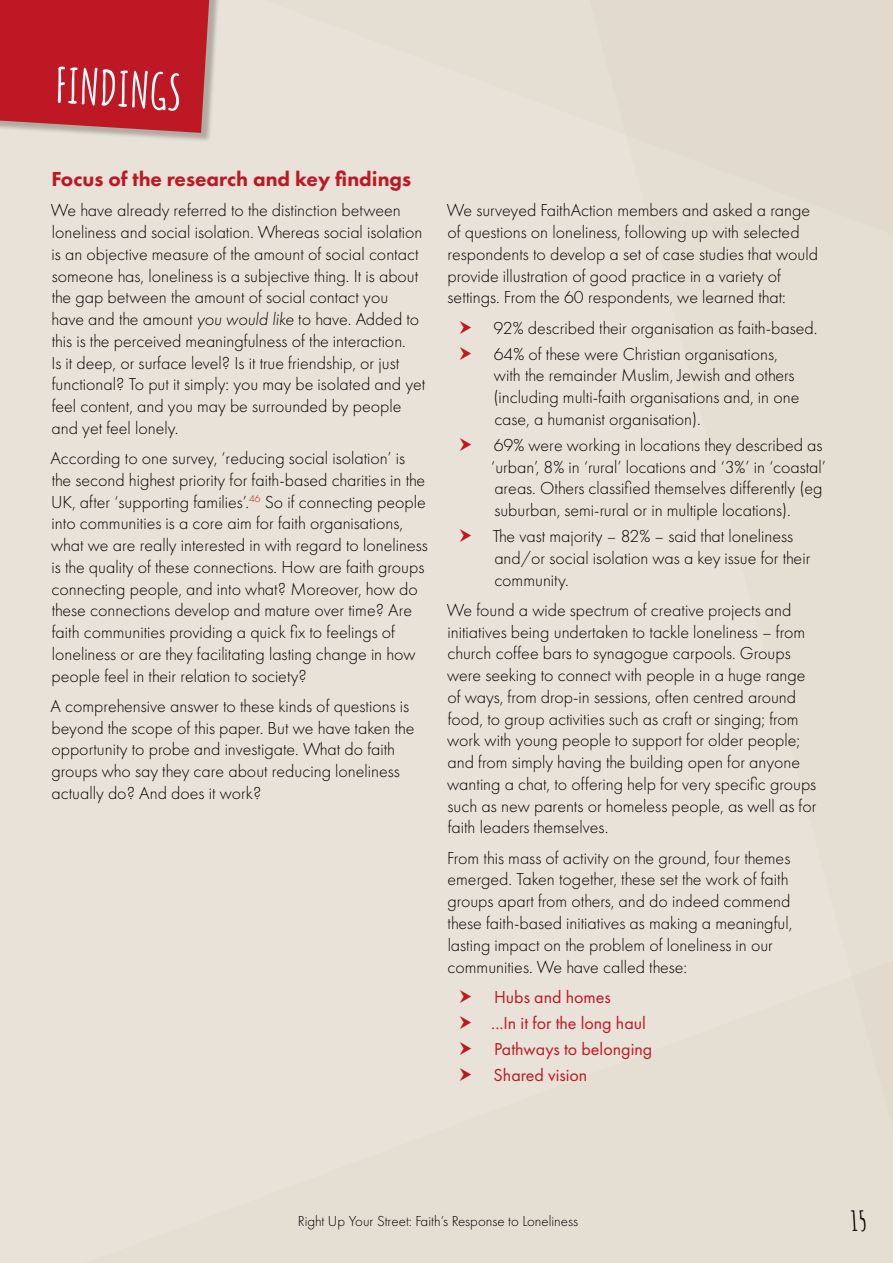
<style>
.page{position:relative;width:893px;height:1263px;background:#e9e2d8}
.page>*{position:absolute;margin:0;border:0;box-sizing:border-box;transform-origin:0 0}
.Headline{font:700 48px "Amatic SC";color:#fff}
.t1{font:700 27px "Amatic SC";color:#000}
.Sub-headline{font:800 21px "Futura PT";color:#be1825}
.t2{font:300 18px/21.8px "Futura PT";color:#000}
.t3{font:18px "Futura PT";color:#be1825}
.t4{font:300 15px "Futura PT";color:#000}
.s1{font-style:italic}
</style>
<div class="page">
<svg style="left:590px;top:0;width:303px;height:1128px"></svg>
<div style="left:0;top:0;width:233px;height:143px;background:#000;opacity:.25"></div>
<div style="left:0;top:0;width:209px;height:133px;background:#be1825"></div>
<p class="Headline" style="left:58px;top:48px;width:129px;rotate:4deg">FINDINGS</p>
<p class="Sub-headline" style="left:51px;top:166px;width:361px">Focus of the research and key findings</p>
<p class="t2" style="left:51px;top:200px;width:376px">We have already referred to the distinction between loneliness and social isolation. Whereas social isolation is an objective measure of the amount of social contact someone has, loneliness is a subjective thing. It is about the gap between the amount of social contact you<br>have and the amount <span class="s1">you would like</span> to have. Added to this is the perceived meaningfulness of the interaction.<br>Is it deep, or surface level? Is it true friendship, or just functional? To put it simply: you may be isolated and yet feel content, and you may be surrounded by people and yet feel lonely.</p>
<p class="t2" style="left:50px;top:447px;width:379px">According to one survey, ‘reducing social isolation’ is the second highest priority for faith-based charities in the UK, after ‘supporting families’.<sup>46</sup> So if connecting people into communities is a core aim for faith organisations, what we are really interested in with regard to loneliness is the quality of these connections. How are faith groups connecting people, and into what? Moreover, how do these connections develop and mature over time? Are faith communities providing a quick fix to feelings of loneliness or are they facilitating lasting change in how people feel in their relation to society?</p>
<p class="t2" style="left:50px;top:695px;width:365px">A comprehensive answer to these kinds of questions is beyond the scope of this paper. But we have taken the opportunity to probe and investigate. What do faith groups who say they care about reducing loneliness actually do? And does it work?</p>
<p class="t2" style="left:447px;top:200px;width:373px">We surveyed FaithAction members and asked a range of questions on loneliness, following up with selected respondents to develop a set of case studies that would provide illustration of good practice in a variety of settings. From the 60 respondents, we learned that:</p>
<p class="t2" style="left:494px;top:317px;width:325px">92% described their organisation as faith-based.</p>
<p class="t2" style="left:493px;top:343px;width:308px">64% of these were Christian organisations, with the remainder Muslim, Jewish and others (including multi-faith organisations and, in one case, a humanist organisation).</p>
<p class="t2" style="left:491px;top:434px;width:336px">69% were working in locations they described as ‘urban’, 8% in ‘rural’ locations and ‘3%’ in ‘coastal’ areas. Others classified themselves differently (eg suburban, semi-rural or in multiple locations).</p>
<p class="t2" style="left:493px;top:525px;width:319px">The vast majority – 82% – said that loneliness and/or social isolation was a key issue for their community.</p>
<p class="t2" style="left:447px;top:599px;width:371px">We found a wide spectrum of creative projects and initiatives being undertaken to tackle loneliness – from church coffee bars to synagogue carpools. Groups were seeking to connect with people in a huge range of ways, from drop-in sessions, often centred around food, to group activities such as craft or singing; from work with young people to support for older people; and from simply having the building open for anyone wanting a chat, to offering help for very specific groups such as new parents or homeless people, as well as for faith leaders themselves.</p>
<p class="t2" style="left:447px;top:847px;width:347px">From this mass of activity on the ground, four themes emerged. Taken together, these set the work of faith groups apart from others, and do indeed commend these faith-based initiatives as making a meaningful, lasting impact on the problem of loneliness in our communities. We have called these:</p>
<p class="t3" style="left:494px;top:986px;width:118px">Hubs and homes</p>
<p class="t3" style="left:491px;top:1012px;width:156px">...In it for the long haul</p>
<p class="t3" style="left:494px;top:1038px;width:160px">Pathways to belonging</p>
<p class="t3" style="left:494px;top:1064px;width:95px">Shared vision</p>
<p class="t4" style="left:298px;top:1213px;width:282px">Right Up Your Street: Faith’s Response to Loneliness</p>
<h2 class="t1" style="left:851px;top:1200px;width:18px">15</h2>
</div>
